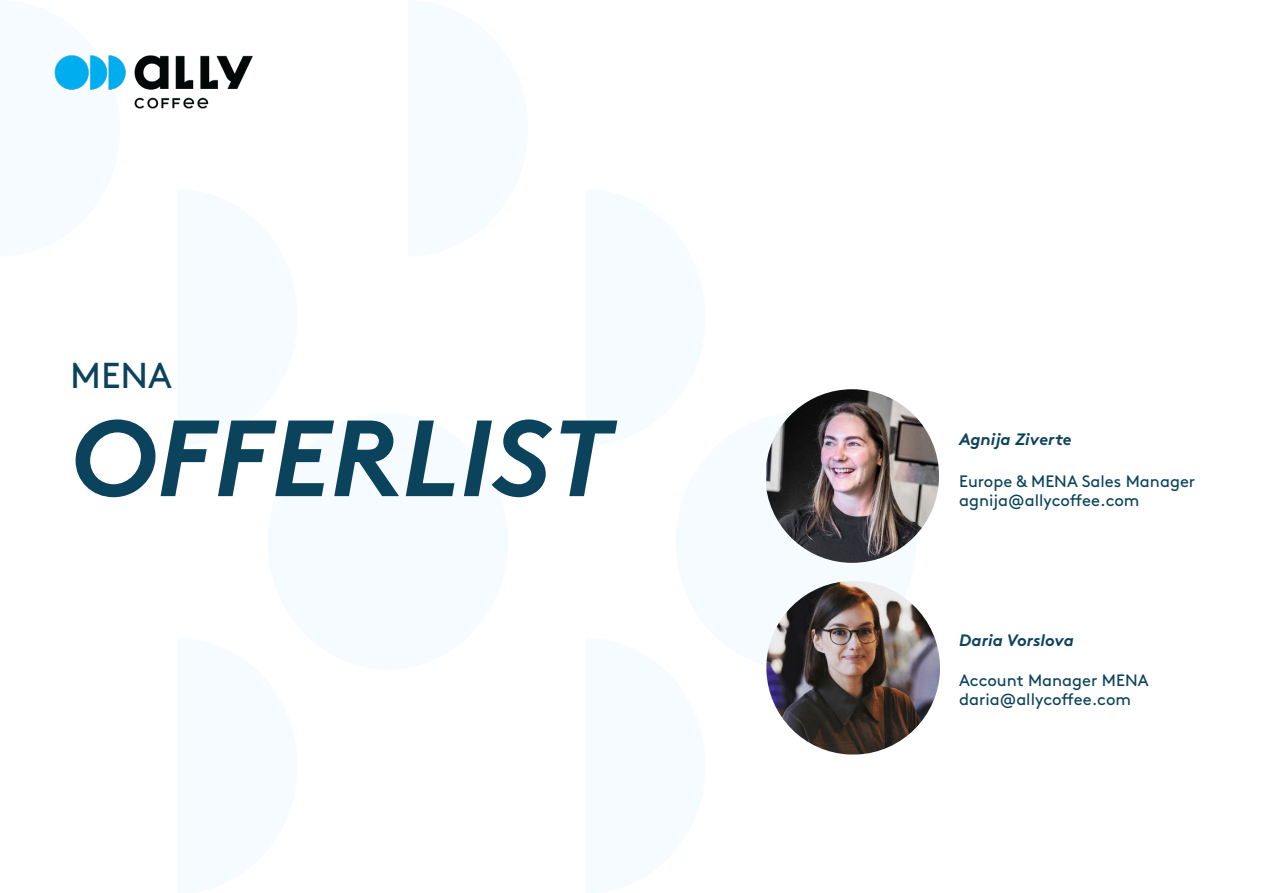
<style>
.page{position:relative;width:1263px;height:893px;background:#fff}
.page>*{position:absolute;margin:0;border:0;box-sizing:border-box;transform-origin:0 0}
.t1{font:italic 700 108px "Brown";color:#0b435c}
.t2{font:36px "Brown";color:#0b435c}
.t3{font:16.5px/19.8px "Brown";color:#0b435c}
.t4{font:italic 700 16.5px "Brown";color:#0b435c}
</style>
<div class="page">
<img style="left:54px;top:55px;width:199px;height:53px">
<img style="left:766px;top:581px;width:174px;height:173px;border-radius:84px">
<img style="left:766px;top:389px;width:173px;height:174px">
<h2 class="t2" style="left:70px;top:348px;width:103px">MENA</h2>
<h1 class="t1" style="left:70px;top:372px;width:543px">OFFERLIST</h1>
<p class="t4" style="left:959px;top:426px;width:114px">Agnija Ziverte</p>
<p class="t3" style="left:959px;top:470px;width:238px">Europe &amp; MENA Sales Manager agnija@allycoffee.com</p>
<p class="t4" style="left:959px;top:627px;width:116px">Daria Vorslova</p>
<p class="t3" style="left:959px;top:669px;width:191px">Account Manager MENA daria@allycoffee.com</p>
</div>
